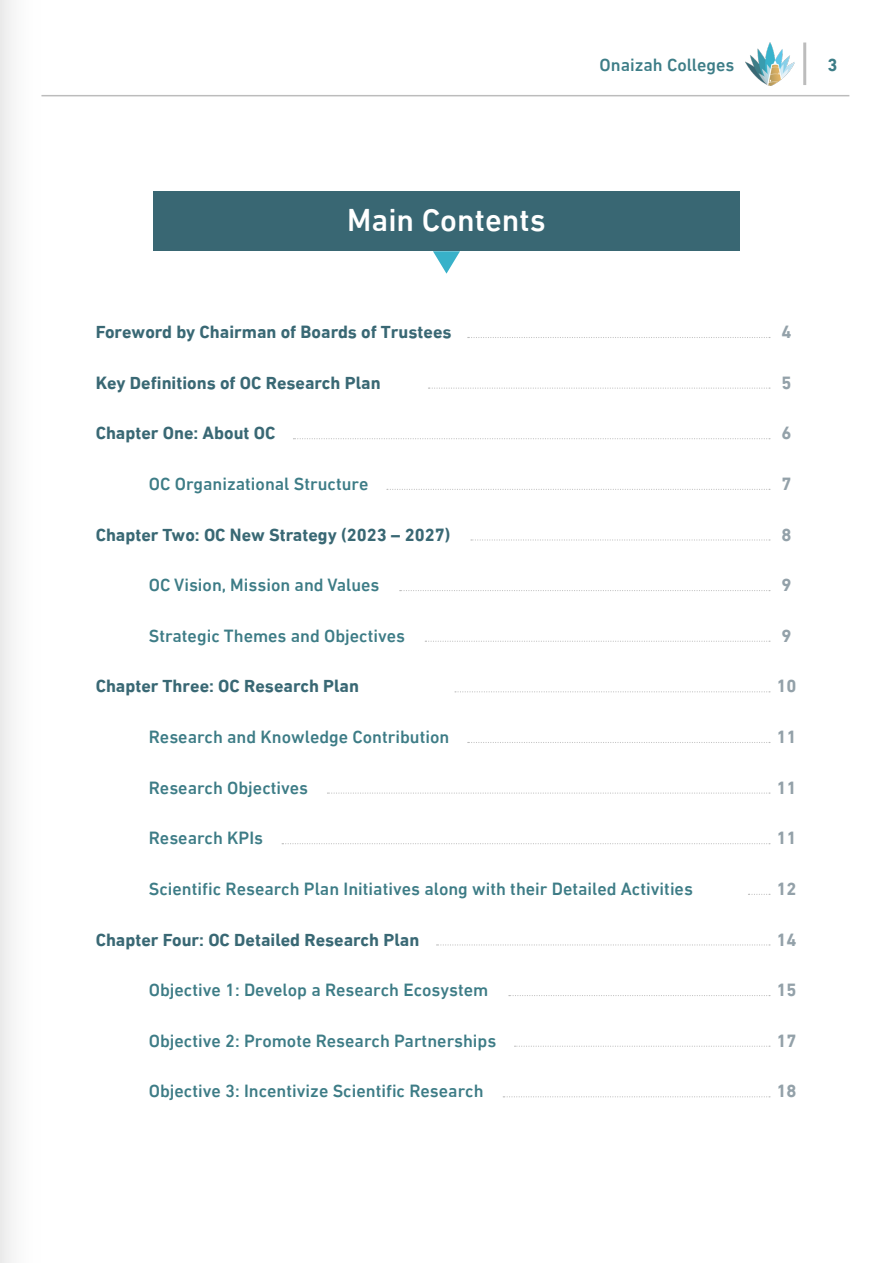
<style>
.page{position:relative;width:893px;height:1263px;background:#fff}
.page>*{position:absolute;margin:0;border:0;box-sizing:border-box;transform-origin:0 0}
.t1{font:500 32.1px "DIN Next LT Arabic";color:#fff}
.chapter_title{font:500 18px "DIN Next LT Arabic";color:#3d7c86}
.chapter_title-2{font:700 18px "DIN Next LT Arabic";color:#396874}
.chapter_title-3{font:700 18px "DIN Next LT Arabic";color:#93a1a9}
.t2{font:500 18px "DIN Next LT Arabic";color:#3d7d87}
.t3{font:700 18px "DIN Next LT Arabic";color:#3d7d87}
</style>
<div class="page">
<hr style="left:41px;top:95px;width:808px;height:1px;background:#bcbcbc">
<div style="left:0;top:0;width:43px;height:1263px;background:linear-gradient(to right,#eee,#fff)"></div>
<hr style="left:803px;top:43px;width:3px;height:42px;background:#bcbcbc">
<img style="left:745px;top:43px;width:49px;height:42px">
<svg style="left:433px;top:251px;width:27px;height:23px"></svg>
<div style="left:153px;top:191px;width:586px;height:60px;background:#396773"></div>
<svg style="left:468px;top:337px;width:302px;height:1px"></svg>
<svg style="left:428px;top:388px;width:342px;height:1px"></svg>
<svg style="left:293px;top:438px;width:477px;height:1px"></svg>
<svg style="left:387px;top:489px;width:383px;height:1px"></svg>
<svg style="left:471px;top:539px;width:299px;height:1px"></svg>
<svg style="left:400px;top:590px;width:370px;height:1px"></svg>
<svg style="left:425px;top:641px;width:345px;height:1px"></svg>
<svg style="left:455px;top:691px;width:315px;height:1px"></svg>
<svg style="left:468px;top:742px;width:302px;height:1px"></svg>
<svg style="left:327px;top:792px;width:443px;height:2px"></svg>
<svg style="left:282px;top:843px;width:488px;height:1px"></svg>
<svg style="left:748px;top:894px;width:22px;height:1px"></svg>
<svg style="left:437px;top:944px;width:333px;height:1px"></svg>
<svg style="left:509px;top:995px;width:261px;height:1px"></svg>
<svg style="left:514px;top:1046px;width:256px;height:1px"></svg>
<svg style="left:503px;top:1096px;width:267px;height:1px"></svg>
<p class="t1" style="left:347px;top:201px;width:200px">Main Contents</p>
<p class="t2" style="left:600px;top:54px;width:137px">Onaizah Colleges</p>
<p class="t3" style="left:827px;top:54px;width:12px">3</p>
<p class="chapter_title-2" style="left:96px;top:321px;width:357px">Foreword by Chairman of Boards of Trustees</p>
<p class="chapter_title-3" style="left:781px;top:321px;width:12px">4</p>
<p class="chapter_title-2" style="left:96px;top:372px;width:286px">Key Definitions of OC Research Plan</p>
<p class="chapter_title-3" style="left:781px;top:372px;width:12px">5</p>
<p class="chapter_title-2" style="left:96px;top:423px;width:181px">Chapter One: About OC</p>
<p class="chapter_title-3" style="left:781px;top:423px;width:12px">6</p>
<p class="chapter_title" style="left:149px;top:473px;width:221px">OC Organizational Structure</p>
<p class="chapter_title-3" style="left:781px;top:473px;width:12px">7</p>
<p class="chapter_title-2" style="left:96px;top:524px;width:356px">Chapter Two: OC New Strategy (2023 – 2027)</p>
<p class="chapter_title-3" style="left:781px;top:524px;width:12px">8</p>
<p class="chapter_title" style="left:149px;top:574px;width:232px">OC Vision, Mission and Values</p>
<p class="chapter_title-3" style="left:781px;top:574px;width:12px">9</p>
<p class="chapter_title" style="left:149px;top:625px;width:258px">Strategic Themes and Objectives</p>
<p class="chapter_title-3" style="left:781px;top:625px;width:12px">9</p>
<p class="chapter_title-2" style="left:96px;top:676px;width:265px">Chapter Three: OC Research Plan</p>
<p class="chapter_title-3" style="left:776px;top:676px;width:22px">10</p>
<p class="chapter_title" style="left:149px;top:726px;width:302px">Research and Knowledge Contribution</p>
<p class="chapter_title-3" style="left:776px;top:726px;width:22px">11</p>
<p class="chapter_title" style="left:149px;top:777px;width:161px">Research Objectives</p>
<p class="chapter_title-3" style="left:776px;top:777px;width:22px">11</p>
<p class="chapter_title" style="left:149px;top:827px;width:116px">Research KPIs</p>
<p class="chapter_title-3" style="left:776px;top:827px;width:22px">11</p>
<p class="chapter_title" style="left:149px;top:878px;width:546px">Scientific Research Plan Initiatives along with their Detailed Activities</p>
<p class="chapter_title-3" style="left:776px;top:878px;width:22px">12</p>
<p class="chapter_title-2" style="left:96px;top:929px;width:325px">Chapter Four: OC Detailed Research Plan</p>
<p class="chapter_title-3" style="left:776px;top:929px;width:22px">14</p>
<p class="chapter_title" style="left:149px;top:979px;width:341px">Objective 1: Develop a Research Ecosystem</p>
<p class="chapter_title-3" style="left:776px;top:979px;width:22px">15</p>
<p class="chapter_title" style="left:149px;top:1030px;width:349px">Objective 2: Promote Research Partnerships</p>
<p class="chapter_title-3" style="left:776px;top:1030px;width:22px">17</p>
<p class="chapter_title" style="left:149px;top:1081px;width:336px">Objective 3: Incentivize Scientific Research</p>
<p class="chapter_title-3" style="left:776px;top:1081px;width:22px">18</p>
</div>
